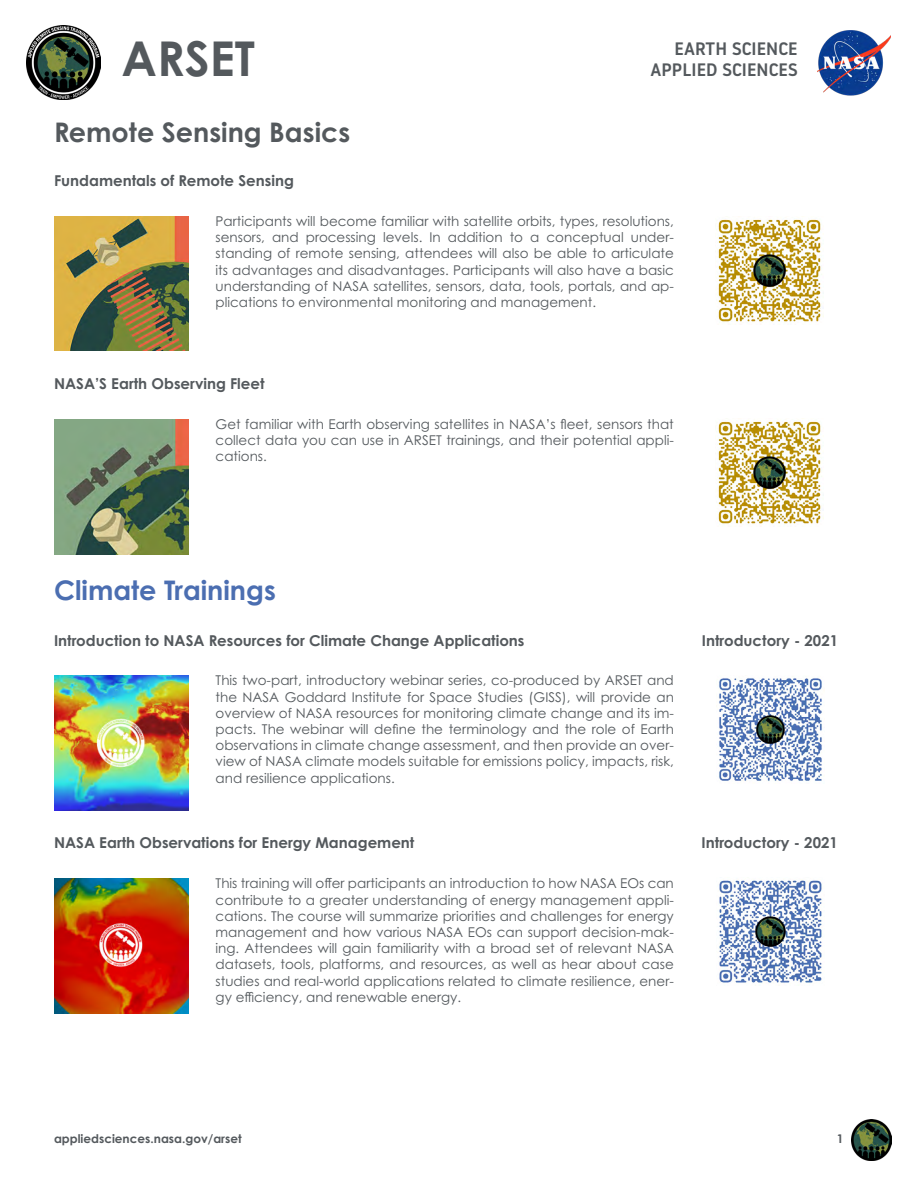
<style>
.page{position:relative;width:918px;height:1188px;background:#fff}
.page>*{position:absolute;margin:0;border:0;box-sizing:border-box;transform-origin:0 0}
.t1{font:700 48px "Century Gothic Pro";color:#54595d}
.t2{font:700 27px "Century Gothic Pro";color:#54595d}
.t3{font:700 27px "Century Gothic Pro";color:#4b6eb1}
.t4{font:500 18px/21.6px "Noway";color:#54595d;text-align:right}
.t5{font:700 15px "Century Gothic Pro";color:#54595d}
.t6{font:13.5px/16.2px "Century Gothic Pro";color:#54595d;text-align:justify}
.t7{font:700 12px "Century Gothic Pro";color:#54595d}
</style>
<div class="page">
<img style="left:818px;top:30px;width:73px;height:66px">
<img style="left:54px;top:216px;width:134px;height:134px">
<img style="left:26px;top:25px;width:75px;height:75px">
<img style="left:54px;top:419px;width:134px;height:135px">
<img style="left:851px;top:1120px;width:41px;height:40px">
<img style="left:54px;top:676px;width:134px;height:135px">
<img style="left:54px;top:878px;width:134px;height:135px">
<img style="left:719px;top:677px;width:103px;height:104px">
<img style="left:719px;top:880px;width:103px;height:103px">
<img style="left:716px;top:421px;width:108px;height:103px">
<img style="left:716px;top:219px;width:108px;height:103px">
<h1 class="t1" style="left:122px;top:29px;width:135px">ARSET</h1>
<h3 class="t4" style="left:650px;top:37px;width:149px">EARTH SCIENCE<br>APPLIED SCIENCES</h3>
<h2 class="t2" style="left:54px;top:115px;width:298px">Remote Sensing Basics</h2>
<p class="t5" style="left:54px;top:171px;width:241px">Fundamentals of Remote Sensing</p>
<p class="t6" style="left:216px;top:213px;width:460px">Participants will become familiar with satellite orbits, types, resolutions, sensors, and processing levels. In addition to a conceptual under&shy;standing of remote sensing, attendees will also be able to articulate its advantages and disadvantages. Participants will also have a basic understanding of NASA satellites, sensors, data, tools, portals, and ap&shy;plications to environmental monitoring and management.</p>
<p class="t5" style="left:54px;top:374px;width:212px">NASA’S Earth Observing Fleet</p>
<p class="t6" style="left:216px;top:416px;width:460px">Get familiar with Earth observing satellites in NASA’s fleet, sensors that collect data you can use in ARSET trainings, and their potential appli&shy;cations.</p>
<h2 class="t3" style="left:54px;top:574px;width:223px">Climate Trainings</h2>
<p class="t5" style="left:54px;top:631px;width:472px">Introduction to NASA Resources for Climate Change Applications</p>
<p class="t6" style="left:216px;top:672px;width:460px">This two-part, introductory webinar series, co-produced by ARSET and the NASA Goddard Institute for Space Studies (GISS), will provide an overview of NASA resources for monitoring climate change and its im&shy;pacts. The webinar will define the terminology and the role of Earth observations in climate change assessment, and then provide an over&shy;view of NASA climate models suitable for emissions policy, impacts, risk, and resilience applications.</p>
<p class="t5" style="left:54px;top:834px;width:362px">NASA Earth Observations for Energy Management</p>
<p class="t6" style="left:216px;top:875px;width:460px">This training will offer participants an introduction to how NASA EOs can contribute to a greater understanding of energy management appli&shy;cations. The course will summarize priorities and challenges for energy management and how various NASA EOs can support decision-mak&shy;ing. Attendees will gain familiarity with a broad set of relevant NASA datasets, tools, platforms, and resources, as well as hear about case studies and real-world applications related to climate resilience, ener&shy;gy efficiency, and renewable energy.</p>
<p class="t5" style="left:702px;top:631px;width:138px">Introductory - 2021</p>
<p class="t5" style="left:702px;top:833px;width:138px">Introductory - 2021</p>
<p class="t7" style="left:54px;top:1131px;width:189px">appliedsciences.nasa.gov/arset</p>
<p class="t7" style="left:837px;top:1131px;width:8px">1</p>
</div>
